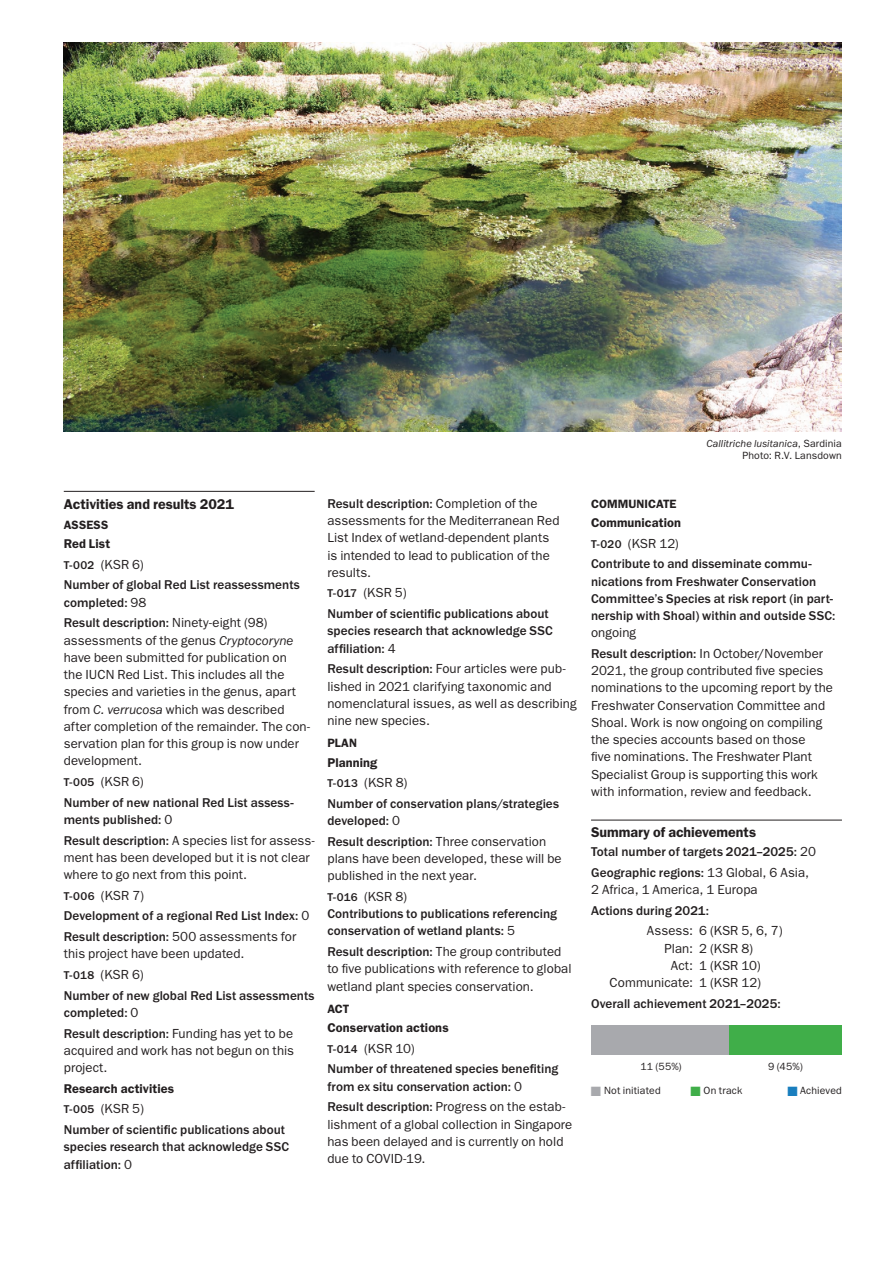
<style>
.page{position:relative;width:893px;height:1263px;background:#fff}
.page>*{position:absolute;margin:0;border:0;box-sizing:border-box;transform-origin:0 0}
.t1{font:600 14.25px "ITC Franklin Gothic Std";color:#231f20}
.t2{font:13.2px/17.2px "ITC Franklin Gothic Std";letter-spacing:.005em;color:#231f20}
.t3{font:500 13.2px/20.7px "ITC Franklin Gothic Std";letter-spacing:.005em;color:#231f20}
.t4{font:600 12.75px "ITC Franklin Gothic Std";letter-spacing:.005em;color:#231f20}
.t5{font:600 12.15px "ITC Franklin Gothic Std";letter-spacing:.005em;color:#231f20}
.t6{font:10.5px/12px "ITC Franklin Gothic Std";letter-spacing:.015em;color:#231f20;text-align:right}
.s1{font-style:italic}
.s2{font-size:11.7px}
.s3{font-weight:400}
.s4{font-weight:500}
.s5{color:#a8a9ad}
.s6{color:#40ae49}
.s7{color:#197ebe}
</style>
<div class="page">
<hr style="left:64px;top:491px;width:251px;height:1px;background:#231f20">
<hr style="left:591px;top:820px;width:251px;height:1px;background:#231f20">
<img style="left:64px;top:43px;width:778px;height:389px">
<div style="left:591px;top:1025px;width:145px;height:29px;background:#a8a9ad"></div>
<div style="left:729px;top:1025px;width:113px;height:29px;background:#40ae49"></div>
<p class="t6" style="left:706px;top:438px;width:137px"><span class="s1">Callitriche lusitanica</span>, Sardinia<br>Photo: R.V. Lansdown</p>
<p class="t1" style="left:64px;top:495px;width:172px">Activities and results 2021</p>
<p class="t5" style="left:64px;top:517px;width:46px">ASSESS</p>
<p class="t4" style="left:64px;top:536px;width:48px">Red List</p>
<p class="t3" style="left:64px;top:554px;width:238px"><span class="s2">T-002</span> <span class="s3">(KSR 6)<br></span>Number of global Red List reassessments</p>
<p class="t3" style="left:64px;top:592px;width:205px">completed: <span class="s3">98<br></span>Result description: <span class="s3">Ninety-eight (98)</span></p>
<p class="t2" style="left:64px;top:632px;width:248px">assessments of the genus <span class="s1">Cryptocoryne </span>have been submitted for publication on<br>the IUCN Red List. This includes all the species and varieties in the genus, apart from <span class="s1">C. verrucosa</span> which was described after completion of the remainder. The con&shy;servation plan for this group is now under development.</p>
<p class="t3" style="left:64px;top:771px;width:231px"><span class="s2">T-005</span> <span class="s3">(KSR 6)<br></span>Number of new national Red List assess-</p>
<p class="t3" style="left:64px;top:809px;width:252px">ments published: <span class="s3">0<br></span>Result description: <span class="s3">A species list for assess-</span></p>
<p class="t2" style="left:64px;top:849px;width:247px">ment has been developed but it is not clear where to go next from this point.</p>
<p class="t3" style="left:64px;top:885px;width:247px"><span class="s2">T-006</span> <span class="s3">(KSR 7)<br></span>Development of a regional Red List Index: <span class="s3">0<br></span>Result description: <span class="s3">500 assessments for</span></p>
<p class="t3" style="left:64px;top:944px;width:252px"><span class="s3">this project have been updated.<br></span><span class="s2">T-018</span> <span class="s3">(KSR 6)<br></span>Number of new global Red List assessments</p>
<p class="t3" style="left:64px;top:1002px;width:231px">completed: <span class="s3">0<br></span>Result description: <span class="s3">Funding has yet to be</span></p>
<p class="t2" style="left:64px;top:1042px;width:232px">acquired and work has not begun on this project.</p>
<p class="t4" style="left:64px;top:1081px;width:112px">Research activities</p>
<p class="t3" style="left:64px;top:1099px;width:223px"><span class="s2">T-005</span> <span class="s3">(KSR 5)<br></span>Number of scientific publications about</p>
<p class="t3" style="left:64px;top:1138px;width:227px;line-height:17.2px">species research that acknowledge SSC affiliation: <span class="s3">0</span></p>
<p class="t2" style="left:327px;top:495px;width:234px"><span class="s4">Result description:</span> Completion of the assessments for the Mediterranean Red List Index of wetland-dependent plants is intended to lead to publication of the results.</p>
<p class="t3" style="left:327px;top:583px;width:223px"><span class="s2">T-017</span> <span class="s3">(KSR 5)<br></span>Number of scientific publications about</p>
<p class="t3" style="left:327px;top:622px;width:227px;line-height:17.2px">species research that acknowledge SSC affiliation: <span class="s3">4</span></p>
<p class="t2" style="left:327px;top:660px;width:251px"><span class="s4">Result description:</span> Four articles were pub&shy;lished in 2021 clarifying taxonomic and nomenclatural issues, as well as describing nine new species.</p>
<p class="t5" style="left:327px;top:736px;width:31px">PLAN</p>
<p class="t4" style="left:327px;top:755px;width:51px">Planning</p>
<p class="t3" style="left:327px;top:773px;width:233px"><span class="s2">T-013</span> <span class="s3">(KSR 8)<br></span>Number of conservation plans/strategies</p>
<p class="t3" style="left:327px;top:810px;width:220px">developed: <span class="s3">0<br></span>Result description: <span class="s3">Three conservation</span></p>
<p class="t2" style="left:327px;top:850px;width:236px">plans have been developed, these will be published in the next year.</p>
<p class="t3" style="left:327px;top:888px;width:231px;line-height:17.2px"><span class="s2">T-016</span> <span class="s3">(KSR 8)<br></span>Contributions to publications referencing conservation of wetland plants: <span class="s3">5</span></p>
<p class="t2" style="left:327px;top:943px;width:246px"><span class="s4">Result description:</span> The group contributed to five publications with reference to global wetland plant species conservation.</p>
<p class="t5" style="left:327px;top:1001px;width:24px">ACT</p>
<p class="t4" style="left:327px;top:1020px;width:123px">Conservation actions</p>
<p class="t3" style="left:327px;top:1038px;width:232px"><span class="s2">T-014</span> <span class="s3">(KSR 10)<br></span>Number of threatened species benefiting</p>
<p class="t3" style="left:327px;top:1076px;width:240px">from ex situ conservation action: <span class="s3">0<br></span>Result description: <span class="s3">Progress on the estab-</span></p>
<p class="t2" style="left:327px;top:1115px;width:246px">lishment of a global collection in Singapore has been delayed and is currently on hold due to COVID-19.</p>
<p class="t5" style="left:591px;top:496px;width:87px">COMMUNICATE</p>
<p class="t4" style="left:591px;top:515px;width:91px">Communication</p>
<p class="t3" style="left:591px;top:533px;width:222px"><span class="s2">T-020</span> <span class="s3">(KSR 12)<br></span>Contribute to and disseminate commu-</p>
<p class="t3" style="left:591px;top:573px;width:246px;line-height:17.2px">nications from Freshwater Conservation<br>Committee’s Species at risk report (in part&shy;nership with Shoal) within and outside SSC:</p>
<p class="t2" style="left:591px;top:622px;width:234px;line-height:20.7px">ongoing<br><span class="s4">Result description:</span> In October/November</p>
<p class="t2" style="left:591px;top:662px;width:244px">2021, the group contributed five species nominations to the upcoming report by the Freshwater Conservation Committee and Shoal. Work is now ongoing on compiling the species accounts based on those<br>five nominations. The Freshwater Plant Specialist Group is supporting this work with information, review and feedback.</p>
<p class="t1" style="left:591px;top:824px;width:167px">Summary of achievements</p>
<p class="t3" style="left:591px;top:841px;width:226px">Total number of targets 2021–2025: <span class="s3">20<br></span>Geographic regions: <span class="s3">13 Global, 6 Asia,</span></p>
<p class="t2" style="left:591px;top:881px;width:168px">2 Africa, 1 America, 1 Europa</p>
<p class="t3" style="left:591px;top:900px;width:119px">Actions during 2021:</p>
<p class="t2" style="left:647px;top:922px;width:137px">Assess: 6 (KSR 5, 6, 7)</p>
<p class="t2" style="left:665px;top:939px;width:90px">Plan: 2 (KSR 8)</p>
<p class="t2" style="left:671px;top:957px;width:91px">Act: 1 (KSR 10)</p>
<p class="t2" style="left:610px;top:974px;width:153px">Communicate: 1 (KSR 12)</p>
<p class="t3" style="left:591px;top:993px;width:191px">Overall achievement 2021–2025:</p>
<p class="t6" style="left:640px;top:1061px;width:43px">11 (55%)</p>
<p class="t6" style="left:768px;top:1061px;width:36px">9 (45%)</p>
<p class="t6" style="left:591px;top:1085px;width:71px"><span class="s5">■</span> Not initiated</p>
<p class="t6" style="left:690px;top:1085px;width:53px"><span class="s6">■</span> On track</p>
<p class="t6" style="left:788px;top:1085px;width:56px"><span class="s7">■</span> Achieved</p>
</div>
